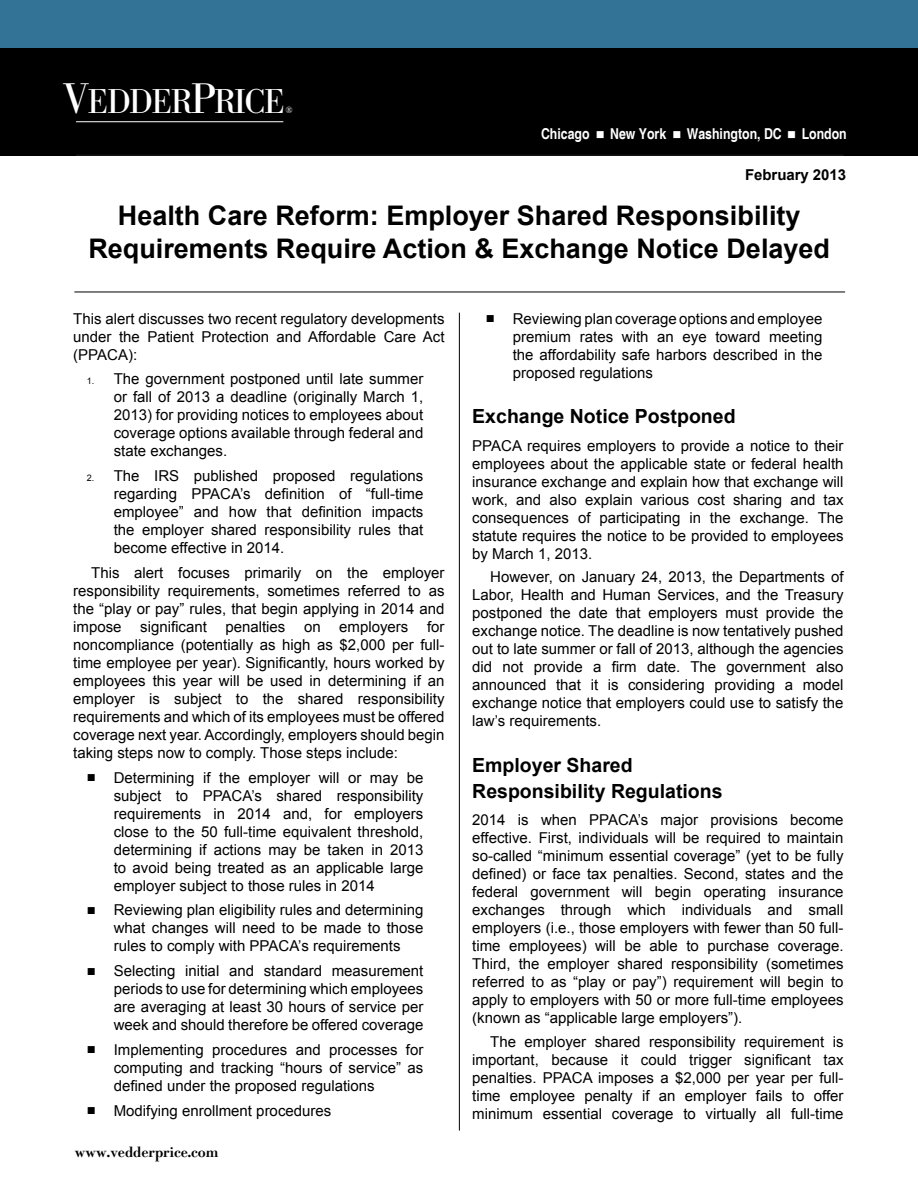
<style>
.page{position:relative;width:918px;height:1188px;background:#fff}
.page>*{position:absolute;margin:0;border:0;box-sizing:border-box;transform-origin:0 0}
.t1{font:33.9px "Bodoni BE";letter-spacing:-.04em;color:#fff}
.t2{font:700 27px/33px "Arial";color:#000;text-align:center}
.t3{font:700 19.5px/25.5px "Arial";color:#000}
.t4{font:15px/18px "Arial";color:#000;text-align:justify}
.t5{font:700 condensed 15px "Helvetica";color:#fff}
.t6{font:700 15px "Arial Narrow";color:#fff}
.t7{font:700 15px "Arial";letter-spacing:-.005em;color:#000}
.t8{font:500 14.7px "Bodoni BE";color:#000}
.t9{font:9px "Bodoni BE";color:#fff}
.s1{font-size:42px}
.s2{font-size:9px}
</style>
<div class="page">
<hr style="left:74px;top:292px;width:771px;height:1px;background:#000">
<hr style="left:459px;top:313px;width:1px;height:818px;background:#000">
<div style="left:0;top:0;width:918px;height:53px;background:#337396"></div>
<div style="left:0;top:48px;width:918px;height:108px;background:#000"></div>
<hr style="left:76px;top:121px;width:207px;height:1px;background:#fff">
<hr style="left:76px;top:155px;width:768px;height:1px;background:#221f1f">
<h1 class="t1" style="left:63px;top:82px;width:223px"><span class="s1">V</span>EDDER<span class="s1">P</span>RICE</h1>
<p class="t9" style="left:285px;top:105px;width:9px">®</p>
<p class="t6" style="left:617px;top:115px;width:248px">Chicago ■ New York ■ Washington, D.C.</p>
<p class="t5" style="left:541px;top:125px;width:307px">Chicago ■ New York ■ Washington, DC ■ London</p>
<p class="t7" style="left:745px;top:165px;width:102px">February 2013</p>
<h2 class="t2" style="left:88px;top:199px;width:743px">Health Care Reform: Employer Shared Responsibility<br>Requirements Require Action &amp; Exchange Notice Delayed</h2>
<p class="t4" style="left:73px;top:309px;width:373px">This alert discusses two recent regulatory developments under the Patient Protection and Affordable Care Act (PPACA):</p>
<p class="t4" style="left:114px;top:370px;width:311px;text-indent:-27px"><span class="s2">1.</span> The government postponed until late summer or fall of 2013 a deadline (originally March 1, 2013) for providing notices to employees about coverage options available through federal and state exchanges.</p>
<p class="t4" style="left:114px;top:467px;width:311px;text-indent:-27px"><span class="s2">2.</span> The IRS published proposed regulations regarding PPACA’s definition of “full-time employee” and how that definition impacts the employer shared responsibility rules that become effective in 2014.</p>
<p class="t4" style="left:73px;top:564px;width:373px;text-indent:18px">This alert focuses primarily on the employer responsibility requirements, sometimes referred to as the “play or pay” rules, that begin applying in 2014 and impose significant penalties on employers for noncompliance (potentially as high as $2,000 per full&shy;time employee per year). Significantly, hours worked by employees this year will be used in determining if an employer is subject to the shared responsibility requirements and which of its employees must be offered coverage next year. Accordingly, employers should begin taking steps now to comply. Those steps include:</p>
<p class="t4" style="left:114px;top:768px;width:311px;text-indent:-27px">■ Determining if the employer will or may be subject to PPACA’s shared responsibility requirements in 2014 and, for employers close to the 50 full-time equivalent threshold, determining if actions may be taken in 2013 to avoid being treated as an applicable large employer subject to those rules in 2014</p>
<p class="t4" style="left:114px;top:901px;width:311px;text-indent:-27px">■ Reviewing plan eligibility rules and determining what changes will need to be made to those rules to comply with PPACA’s requirements</p>
<p class="t4" style="left:114px;top:962px;width:311px;text-indent:-27px">■ Selecting initial and standard measurement periods to use for determining which employees are averaging at least 30 hours of service per week and should therefore be offered coverage</p>
<p class="t4" style="left:114px;top:1041px;width:311px;text-indent:-27px">■ Implementing procedures and processes for computing and tracking “hours of service” as defined under the proposed regulations</p>
<p class="t4" style="left:87px;top:1101px;width:246px">■ Modifying enrollment procedures</p>
<p class="t8" style="left:75px;top:1144px;width:145px">www.vedderprice.com</p>
<p class="t4" style="left:513px;top:309px;width:311px;text-indent:-27px">■ Reviewing plan coverage options and employee premium rates with an eye toward meeting the affordability safe harbors described in the proposed regulations</p>
<h3 class="t3" style="left:472px;top:404px;width:265px">Exchange Notice Postponed</h3>
<p class="t4" style="left:472px;top:436px;width:373px">PPACA requires employers to provide a notice to their employees about the applicable state or federal health insurance exchange and explain how that exchange will work, and also explain various cost sharing and tax consequences of participating in the exchange. The statute requires the notice to be provided to employees by March 1, 2013.</p>
<p class="t4" style="left:472px;top:568px;width:373px;text-indent:18px">However, on January 24, 2013, the Departments of Labor, Health and Human Services, and the Treasury postponed the date that employers must provide the exchange notice. The deadline is now tentatively pushed out to late summer or fall of 2013, although the agencies did not provide a firm date. The government also announced that it is considering providing a model exchange notice that employers could use to satisfy the law’s requirements.</p>
<h3 class="t3" style="left:472px;top:753px;width:252px">Employer Shared<br>Responsibility Regulations</h3>
<p class="t4" style="left:472px;top:811px;width:373px">2014 is when PPACA’s major provisions become effective. First, individuals will be required to maintain so-called “minimum essential coverage” (yet to be fully defined) or face tax penalties. Second, states and the federal government will begin operating insurance exchanges through which individuals and small employers (i.e., those employers with fewer than 50 full&shy;time employees) will be able to purchase coverage.<br>Third, the employer shared responsibility (sometimes referred to as “play or pay”) requirement will begin to apply to employers with 50 or more full-time employees (known as “applicable large employers”).</p>
<p class="t4" style="left:472px;top:1033px;width:373px;text-indent:18px">The employer shared responsibility requirement is important, because it could trigger significant tax penalties. PPACA imposes a $2,000 per year per full&shy;time employee penalty if an employer fails to offer minimum essential coverage to virtually all full-time</p>
</div>
